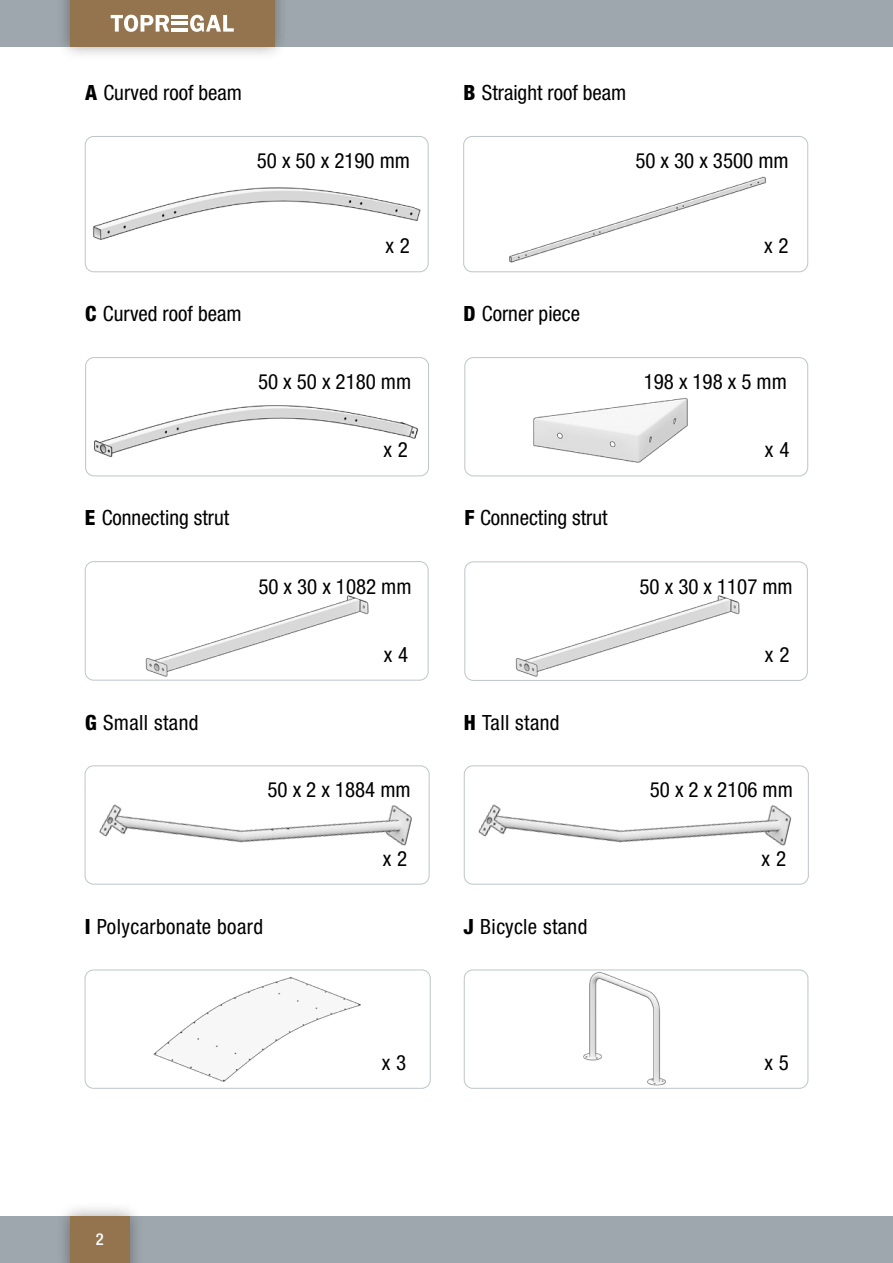
<style>
.page{position:relative;width:893px;height:1263px;background:#fff}
.page>*{position:absolute;margin:0;border:0;box-sizing:border-box;transform-origin:0 0}
.t1{font:condensed 21px "Helvetica Neue LT Pro";color:#000}
.t2{font:condensed 21px "Helvetica Neue LT Pro";letter-spacing:.02em;color:#000}
.t3{font:500 condensed 16.5px "Helvetica Neue LT Pro";color:#fff}
.s1{font-weight:800}
</style>
<div class="page">
<div style="left:0;top:1216px;width:893px;height:47px;background:#9ea7ad"></div>
<div style="left:0;top:0;width:893px;height:47px;background:#9ea7ad"></div>
<div style="left:56px;top:0;width:233px;height:61px;background:#000;opacity:.35"></div>
<div style="left:70px;top:0;width:204px;height:47px;background:#94744f"></div>
<div style="left:56px;top:1202px;width:88px;height:61px;background:#000;opacity:.35"></div>
<div style="left:70px;top:1216px;width:60px;height:47px;background:#94744f"></div>
<svg style="left:111px;top:15px;width:58px;height:17px"></svg>
<svg style="left:190px;top:15px;width:44px;height:17px"></svg>
<hr style="left:171px;top:15px;width:17px;height:3px;background:#fff">
<hr style="left:171px;top:22px;width:17px;height:3px;background:#fff">
<hr style="left:171px;top:28px;width:17px;height:4px;background:#fff">
<img style="left:515px;top:595px;width:225px;height:82px">
<div style="left:464px;top:561px;width:344px;height:120px;border:1px solid #bdc5ca;border-radius:9px"></div>
<img style="left:86px;top:359px;width:342px;height:117px">
<div style="left:85px;top:357px;width:344px;height:119px;border:1px solid #bdc5ca;border-radius:9px"></div>
<img style="left:145px;top:595px;width:224px;height:82px">
<div style="left:85px;top:561px;width:343px;height:119px;border:1px solid #bdc5ca;border-radius:9px"></div>
<img style="left:85px;top:766px;width:344px;height:118px">
<div style="left:85px;top:765px;width:344px;height:119px;border:1px solid #bdc5ca;border-radius:9px"></div>
<img style="left:87px;top:136px;width:340px;height:136px">
<div style="left:85px;top:136px;width:344px;height:136px;border:1px solid #bdc5ca;border-radius:9px"></div>
<img style="left:509px;top:176px;width:257px;height:87px">
<div style="left:463px;top:136px;width:345px;height:136px;border:1px solid #bdc5ca;border-radius:9px"></div>
<img style="left:533px;top:397px;width:155px;height:66px">
<div style="left:464px;top:357px;width:344px;height:119px;border:1px solid #bdc5ca;border-radius:9px"></div>
<img style="left:153px;top:977px;width:208px;height:105px">
<div style="left:85px;top:969px;width:346px;height:120px;border:1px solid #bdc5ca;border-radius:9px"></div>
<img style="left:583px;top:971px;width:83px;height:115px">
<div style="left:464px;top:969px;width:344px;height:120px;border:1px solid #bdc5ca;border-radius:9px"></div>
<img style="left:464px;top:767px;width:344px;height:117px">
<div style="left:464px;top:765px;width:345px;height:119px;border:1px solid #bdc5ca;border-radius:9px"></div>
<p class="t1" style="left:85px;top:80px;width:159px"><span class="s1">A</span> Curved roof beam</p>
<p class="t1" style="left:463px;top:80px;width:164px"><span class="s1">B</span> Straight roof beam</p>
<p class="t1" style="left:257px;top:148px;width:155px">50 x 50 x 2190 mm</p>
<p class="t1" style="left:635px;top:148px;width:155px">50 x 30 x 3500 mm</p>
<p class="t1" style="left:386px;top:233px;width:26px">x 2</p>
<p class="t1" style="left:764px;top:233px;width:26px">x 2</p>
<p class="t1" style="left:85px;top:301px;width:158px"><span class="s1">C</span> Curved roof beam</p>
<p class="t1" style="left:463px;top:301px;width:118px"><span class="s1">D</span> Corner piece</p>
<p class="t1" style="left:258px;top:369px;width:155px">50 x 50 x 2180 mm</p>
<p class="t1" style="left:644px;top:369px;width:145px">198 x 198 x 5 mm</p>
<p class="t1" style="left:383px;top:437px;width:26px">x 2</p>
<p class="t1" style="left:765px;top:437px;width:26px">x 4</p>
<p class="t1" style="left:85px;top:505px;width:146px"><span class="s1">E</span> Connecting strut</p>
<p class="t1" style="left:464px;top:505px;width:145px"><span class="s1">F</span> Connecting strut</p>
<p class="t1" style="left:258px;top:574px;width:155px">50 x 30 x 1082 mm</p>
<p class="t1" style="left:640px;top:574px;width:155px">50 x 30 x 1107 mm</p>
<p class="t1" style="left:384px;top:642px;width:26px">x 4</p>
<p class="t1" style="left:765px;top:642px;width:26px">x 2</p>
<p class="t2" style="left:85px;top:710px;width:115px"><span class="s1">G</span> Small stand</p>
<p class="t2" style="left:464px;top:710px;width:97px"><span class="s1">H</span> Tall stand</p>
<p class="t1" style="left:268px;top:778px;width:145px">50 x 2 x 1884 mm</p>
<p class="t1" style="left:650px;top:778px;width:145px">50 x 2 x 2106 mm</p>
<p class="t1" style="left:383px;top:846px;width:26px">x 2</p>
<p class="t1" style="left:762px;top:846px;width:26px">x 2</p>
<p class="t2" style="left:85px;top:914px;width:180px"><span class="s1">I</span> Polycarbonate board</p>
<p class="t2" style="left:463px;top:914px;width:126px"><span class="s1">J</span> Bicycle stand</p>
<p class="t3" style="left:96px;top:1229px;width:9px">2</p>
<p class="t1" style="left:382px;top:1050px;width:26px">x 3</p>
<p class="t1" style="left:764px;top:1050px;width:26px">x 5</p>
</div>
